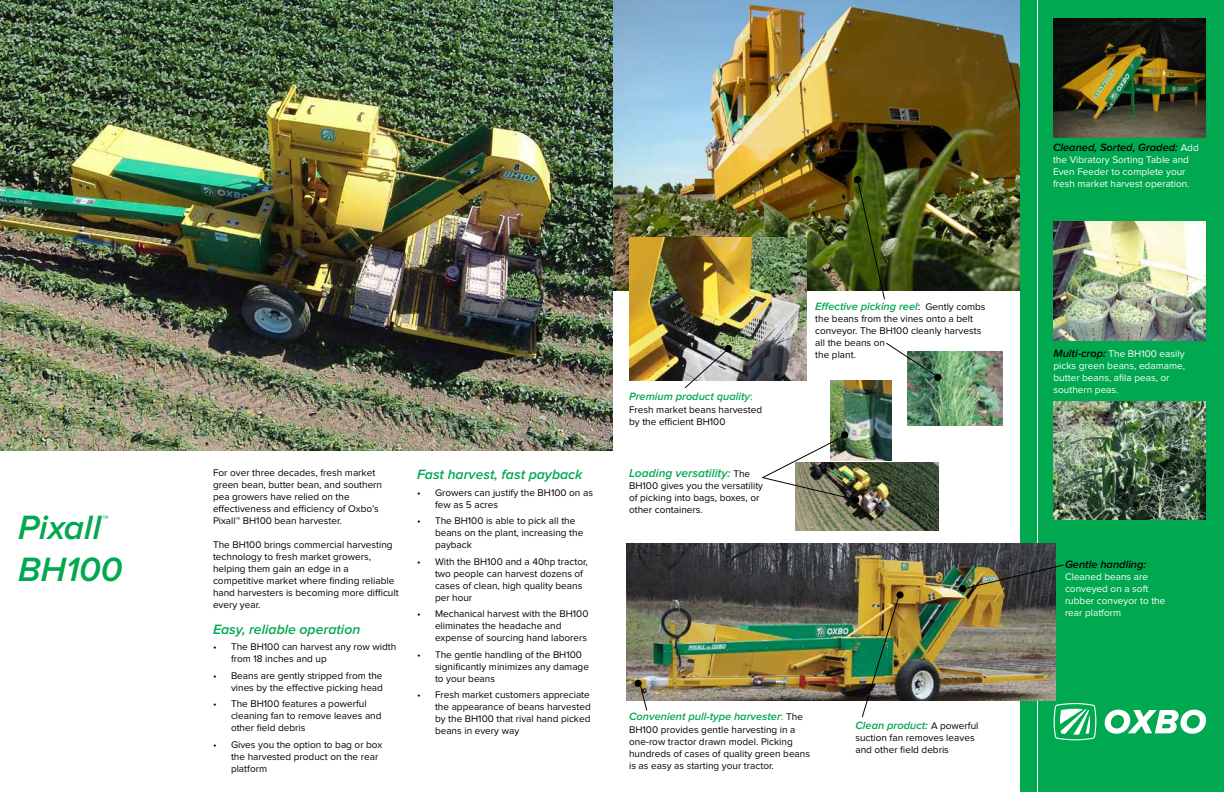
<style>
.page{position:relative;width:1224px;height:792px;background:#fff}
.page>*{position:absolute;margin:0;border:0;box-sizing:border-box;transform-origin:0 0}
.t1{font:italic 600 35px "Proxima Nova";color:#00a850}
.t2{font:italic 600 14px "Proxima Nova";color:#00a850}
.t3{font:italic 600 12px "Proxima Nova";color:#00a850}
.t4{font:italic 600 11px "Proxima Nova";color:#00a850}
.t5{font:italic 600 11px "Proxima Nova";color:#000}
.t6{font:10px/12px "Proxima Nova";color:#000}
.t7{font:10px/12px "Proxima Nova";color:#fff}
.s1{font-weight:400;font-style:normal}
.s2{font-weight:400;font-style:normal;font-size:10px;color:#000}
.s3{font-weight:400;font-style:normal;color:#000}
.s4{font-weight:400;font-style:normal;font-size:10px;color:#fff}
.s5{font-weight:600;font-style:italic;font-size:11px;color:#000}
</style>
<div class="page">
<img style="left:613px;top:0;width:407px;height:290px">
<img style="left:629px;top:237px;width:177px;height:144px">
<div style="left:1020px;top:0;width:204px;height:792px;background:#00a850"></div>
<hr style="left:1037px;top:0;width:1px;height:792px;background:#fff">
<img style="left:626px;top:543px;width:429px;height:157px">
<svg style="left:684px;top:346px;width:47px;height:43px"></svg>
<div style="left:725px;top:345px;width:7px;height:7px;border:1px solid #000;border-radius:50%"></div>
<svg style="left:1105px;top:710px;width:101px;height:24px"></svg>
<svg style="left:1054px;top:703px;width:43px;height:37px"></svg>
<img style="left:965px;top:564px;width:99px;height:25px">
<img style="left:861px;top:592px;width:42px;height:126px">
<div style="left:896px;top:591px;width:8px;height:8px;border:1px solid #000;border-radius:50%"></div>
<img style="left:908px;top:351px;width:95px;height:74px">
<img style="left:796px;top:463px;width:142px;height:67px">
<img style="left:1053px;top:221px;width:152px;height:119px">
<img style="left:1054px;top:19px;width:152px;height:119px">
<div style="left:960px;top:585px;width:6px;height:7px;background:#000;border-radius:50%"></div>
<div style="left:959px;top:585px;width:7px;height:7px;border:1px solid #000;border-radius:50%"></div>
<img style="left:1053px;top:401px;width:152px;height:119px">
<img style="left:831px;top:380px;width:61px;height:81px">
<div style="left:841px;top:431px;width:7px;height:7px;border:1px solid #000;border-radius:50%"></div>
<img style="left:762px;top:432px;width:97px;height:71px">
<div style="left:852px;top:497px;width:7px;height:7px;border:1px solid #000;border-radius:50%"></div>
<img style="left:0;top:0;width:613px;height:450px">
<svg style="left:635px;top:680px;width:13px;height:31px"></svg>
<div style="left:634px;top:680px;width:8px;height:7px;border:1px solid #000;border-radius:50%"></div>
<svg style="left:886px;top:342px;width:53px;height:36px"></svg>
<svg style="left:857px;top:180px;width:29px;height:120px;background:#4a5e1f"></svg>
<div style="left:854px;top:177px;width:7px;height:6px;background:#000;border-radius:50%"></div>
<div style="left:854px;top:176px;width:7px;height:7px;border:1px solid #000;border-radius:50%"></div>
<div style="left:935px;top:374px;width:6px;height:7px;background:#000;border-radius:50%"></div>
<div style="left:934px;top:374px;width:7px;height:7px;border:1px solid #000;border-radius:50%"></div>
<h1 class="t1" style="left:18px;top:511px;width:85px">Pixall</h1>
<h2 class="t2" style="left:101px;top:514px;width:8px">™</h2>
<h1 class="t1" style="left:18px;top:553px;width:106px">BH100</h1>
<p class="t6" style="left:213px;top:467px;width:171px">For over three decades, fresh market green bean, butter bean, and southern pea growers have relied on the effectiveness and efficiency of Oxbo’s Pixall™ BH100 bean harvester.</p>
<p class="t6" style="left:213px;top:539px;width:187px">The BH100 brings commercial harvesting technology to fresh market growers, helping them gain an edge in a competitive market where finding reliable hand harvesters is becoming more difficult every year.</p>
<h2 class="t2" style="left:213px;top:623px;width:149px">Easy, reliable operation</h2>
<p class="t6" style="left:231px;top:641px;width:167px;text-indent:-18px">• The BH100 can harvest any row width from 18 inches and up</p>
<p class="t6" style="left:213px;top:670px;width:172px;text-align:right">• Beans are gently stripped from the vines by the effective picking head</p>
<p class="t6" style="left:231px;top:698px;width:152px;text-indent:-18px">• The BH100 features a powerful cleaning fan to remove leaves and other field debris</p>
<p class="t6" style="left:231px;top:739px;width:153px;text-indent:-18px">• Gives you the option to bag or box the harvested product on the rear platform</p>
<h2 class="t2" style="left:417px;top:468px;width:167px">Fast harvest, fast payback</h2>
<p class="t6" style="left:435px;top:487px;width:160px;text-indent:-18px">• Growers can justify the BH100 on as few as 5 acres</p>
<p class="t6" style="left:435px;top:515px;width:150px;text-indent:-18px">• The BH100 is able to pick all the beans on the plant, increasing the payback</p>
<p class="t6" style="left:435px;top:556px;width:154px;text-indent:-18px">• With the BH100 and a 40hp tractor, two people can harvest dozens of cases of clean, high quality beans per hour</p>
<p class="t6" style="left:435px;top:608px;width:155px;text-indent:-18px">• Mechanical harvest with the BH100 eliminates the headache and expense of sourcing hand laborers</p>
<p class="t6" style="left:435px;top:649px;width:156px;text-indent:-18px">• The gentle handling of the BH100 significantly minimizes any damage to your beans</p>
<p class="t6" style="left:435px;top:689px;width:157px;text-align:justify;text-indent:-18px">• Fresh market customers appreciate the appearance of beans harvested by the BH100 that rival hand picked beans in every way</p>
<p class="t4" style="left:629px;top:391px;width:125px">Premium product quality<span class="s1">:</span></p>
<p class="t6" style="left:629px;top:404px;width:135px">Fresh market beans harvested by the efficient BH100</p>
<p class="t3" style="left:629px;top:468px;width:123px">Loading versatility: <span class="s2">The</span></p>
<p class="t6" style="left:629px;top:480px;width:136px">BH100 gives you the versatility of picking into bags, boxes, or other containers.</p>
<p class="t4" style="left:815px;top:301px;width:172px">Effective picking reel<span class="s3">:</span> <span class="s2">Gently combs</span></p>
<p class="t6" style="left:815px;top:313px;width:168px">the beans from the vines onto a belt conveyor. The BH100 cleanly harvests all the beans on<br>the plant.</p>
<p class="t4" style="left:629px;top:711px;width:175px">Convenient pull-type harvester<span class="s1">:</span> <span class="s2">The</span></p>
<p class="t6" style="left:629px;top:724px;width:182px">BH100 provides gentle harvesting in a one-row tractor drawn model. Picking hundreds of cases of quality green beans is as easy as starting your tractor.</p>
<p class="t4" style="left:855px;top:721px;width:125px">Clean product: <span class="s2">A powerful</span></p>
<p class="t6" style="left:855px;top:732px;width:121px">suction fan removes leaves and other field debris</p>
<p class="t5" style="left:1053px;top:142px;width:147px">Cleaned, Sorted, Graded: <span class="s4">Add</span></p>
<p class="t7" style="left:1053px;top:154px;width:138px">the Vibratory Sorting Table and<br>Even Feeder to complete your fresh market harvest operation.</p>
<p class="t7" style="left:1054px;top:348px;width:133px"><span class="s5">Multi-crop:</span> The BH100 easily picks green beans, edamame, butter beans, afila peas, or southern peas.</p>
<p class="t5" style="left:1065px;top:559px;width:83px">Gentle handling:</p>
<p class="t7" style="left:1065px;top:571px;width:102px">Cleaned beans are conveyed on a soft rubber conveyor to the rear platform</p>
</div>
